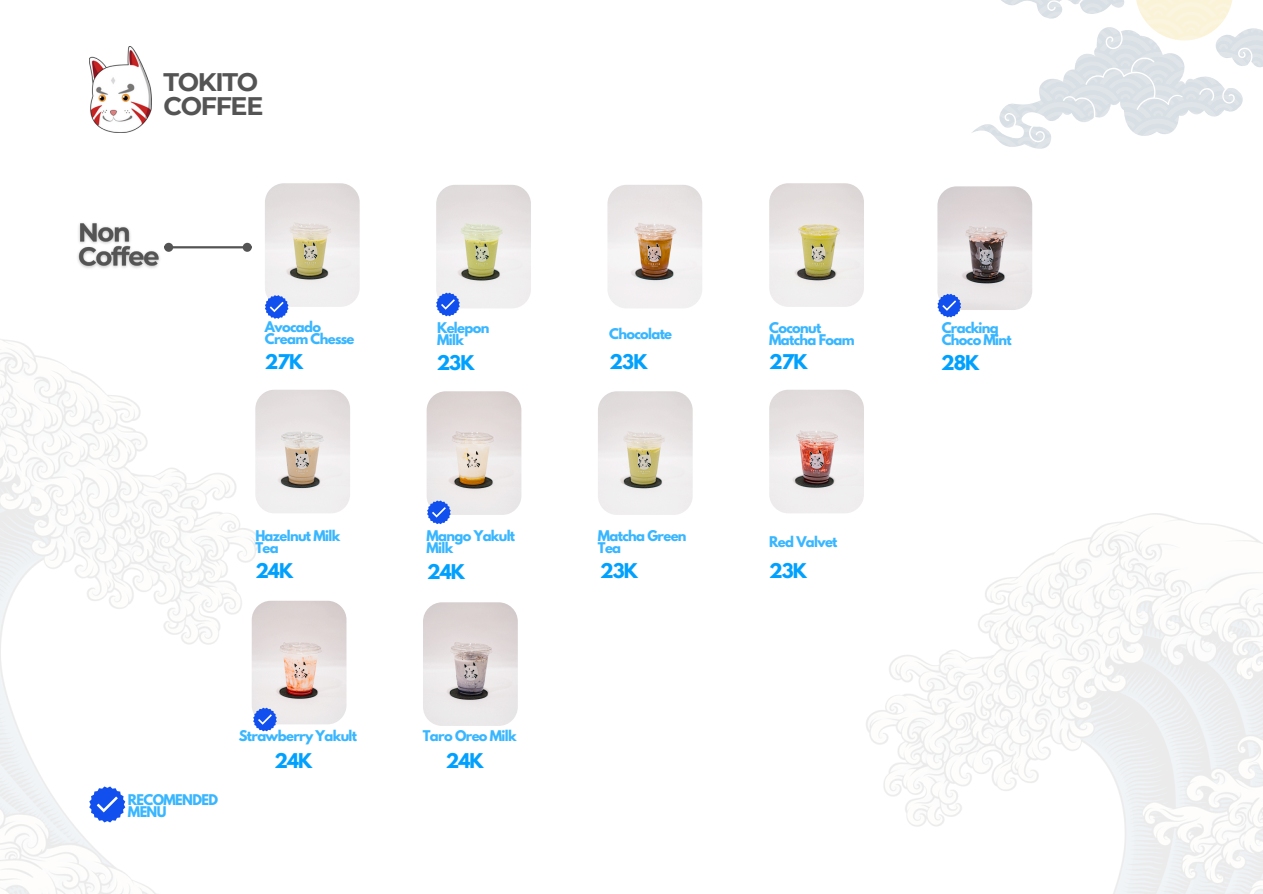
<style>
.page{position:relative;width:1263px;height:894px;background:#fff}
.page>*{position:absolute;margin:0;border:0;box-sizing:border-box;transform-origin:0 0}
.t1{font:700 25.35px/23.7px "Montserrat";letter-spacing:-.05em;color:#545454}
.t2{font:700 18px "League Spartan";letter-spacing:-.05em;color:#00a1fe}
.t3{font:700 13.05px/12px "League Spartan";letter-spacing:-.05em;color:#38b6ff}
</style>
<div class="page">
<img style="left:0;top:339px;width:346px;height:554px">
<img style="left:89px;top:47px;width:62px;height:85px">
<img style="left:265px;top:183px;width:95px;height:124px;border-radius:19px">
<img style="left:436px;top:185px;width:95px;height:123px;border-radius:19px">
<img style="left:607px;top:185px;width:95px;height:123px;border-radius:19px">
<img style="left:769px;top:183px;width:95px;height:124px;border-radius:19px">
<img style="left:255px;top:389px;width:95px;height:124px;border-radius:19px">
<img style="left:427px;top:391px;width:94px;height:123px;border-radius:19px">
<img style="left:598px;top:391px;width:95px;height:123px;border-radius:19px">
<img style="left:769px;top:389px;width:95px;height:124px;border-radius:19px">
<img style="left:252px;top:600px;width:94px;height:124px;border-radius:19px">
<img style="left:423px;top:602px;width:95px;height:123px;border-radius:19px">
<img style="left:937px;top:186px;width:95px;height:124px;border-radius:19px">
<svg style="left:253px;top:707px;width:24px;height:24px"></svg>
<svg style="left:937px;top:294px;width:24px;height:23px"></svg>
<svg style="left:89px;top:786px;width:36px;height:36px"></svg>
<svg style="left:972px;top:0;width:291px;height:149px"></svg>
<img style="left:866px;top:513px;width:397px;height:380px">
<svg style="left:436px;top:292px;width:24px;height:24px"></svg>
<svg style="left:427px;top:500px;width:24px;height:24px"></svg>
<hr style="left:173px;top:246px;width:70px;height:2px;background:#545454">
<div style="left:165px;top:244px;width:7px;height:6px;background:#545454;border-radius:50%"></div>
<div style="left:164px;top:243px;width:9px;height:9px;border:2px solid #545454;border-radius:50%"></div>
<div style="left:244px;top:244px;width:7px;height:6px;background:#545454;border-radius:50%"></div>
<div style="left:243px;top:243px;width:9px;height:9px;border:2px solid #545454;border-radius:50%"></div>
<svg style="left:265px;top:295px;width:23px;height:24px"></svg>
<img style="left:77px;top:223px;width:89px;height:46px">
<p class="t1" style="left:163px;top:70px;width:101px">TOKITO<br>COFFEE</p>
<p class="t3" style="left:265px;top:322px;width:91px">Avocado<br>Cream Chesse</p>
<p class="t3" style="left:437px;top:323px;width:54px">Kelepon</p>
<p class="t3" style="left:437px;top:335px;width:28px">Milk</p>
<p class="t3" style="left:609px;top:329px;width:64px">Chocolate</p>
<h3 class="t3" style="left:769px;top:323px;width:87px">Coconut<br>Matcha Foam</h3>
<p class="t3" style="left:942px;top:323px;width:72px">Cracking<br>Choco Mint</p>
<p class="t2" style="left:265px;top:353px;width:40px">27K</p>
<h3 class="t2" style="left:437px;top:353px;width:39px">23K</h3>
<p class="t2" style="left:610px;top:353px;width:39px">23K</p>
<p class="t2" style="left:769px;top:353px;width:40px">27K</p>
<h3 class="t2" style="left:941px;top:353px;width:40px">28K</h3>
<p class="t3" style="left:255px;top:531px;width:86px">Hazelnut Milk<br>Tea</p>
<h3 class="t3" style="left:426px;top:531px;width:90px">Mango Yakult</h3>
<p class="t3" style="left:426px;top:543px;width:28px">Milk</p>
<p class="t3" style="left:598px;top:531px;width:90px">Matcha Green</p>
<p class="t3" style="left:598px;top:543px;width:25px">Tea</p>
<h3 class="t3" style="left:769px;top:537px;width:70px">Red Valvet</h3>
<p class="t2" style="left:255px;top:562px;width:39px">24K</p>
<h3 class="t2" style="left:427px;top:562px;width:39px">24K</h3>
<p class="t2" style="left:600px;top:562px;width:39px">23K</p>
<p class="t2" style="left:769px;top:562px;width:39px">23K</p>
<h3 class="t3" style="left:239px;top:731px;width:120px">Strawberry Yakult</h3>
<p class="t3" style="left:423px;top:731px;width:95px">Taro Oreo Milk</p>
<p class="t3" style="left:128px;top:795px;width:92px">RECOMENDED<br>MENU</p>
<p class="t2" style="left:274px;top:751px;width:39px">24K</p>
<p class="t2" style="left:446px;top:751px;width:39px">24K</p>
</div>
